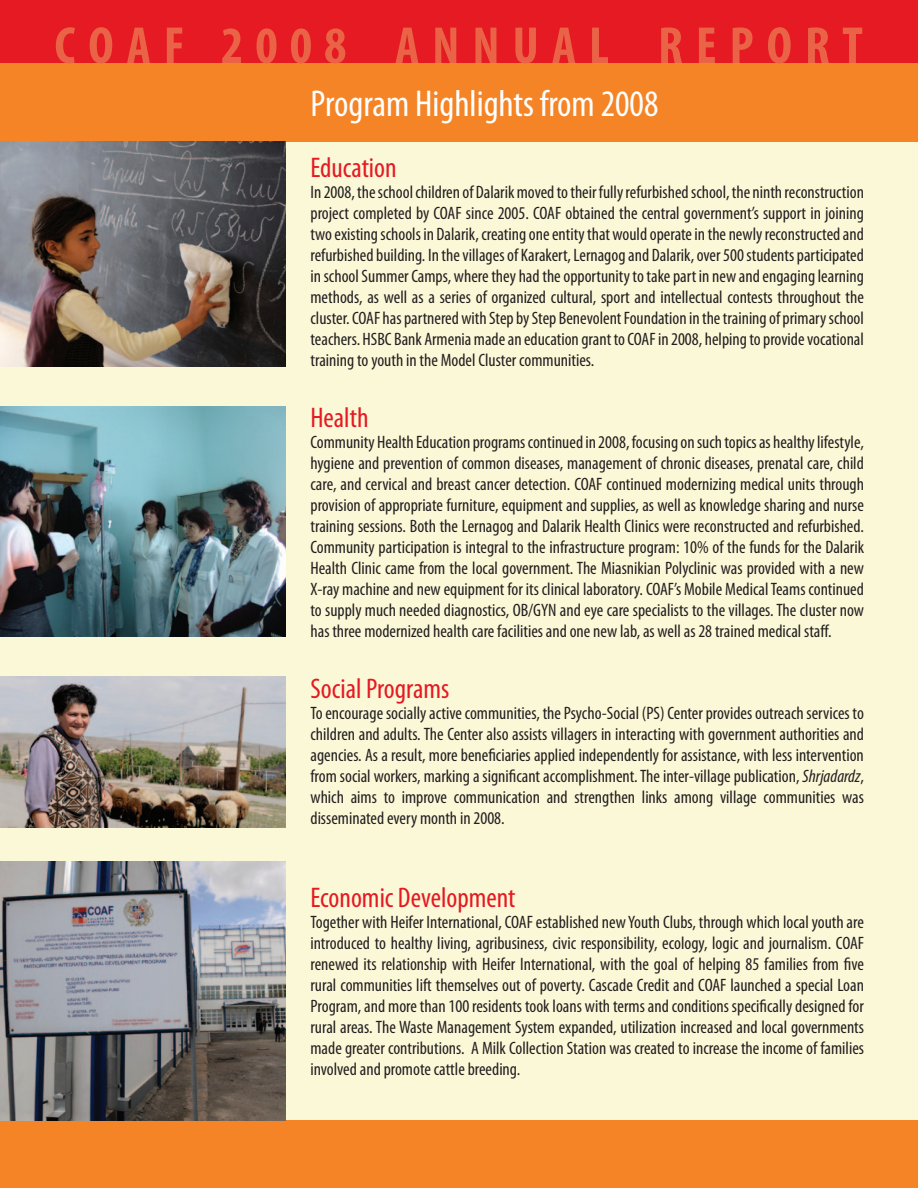
<style>
.page{position:relative;width:918px;height:1188px;background:#fbf8d8}
.page>*{position:absolute;margin:0;border:0;box-sizing:border-box;transform-origin:0 0}
.Cover_Title{font:700 condensed 52.5px "Myriad Pro";color:#ea6347}
.AR_Subhead{font:condensed 37.5px "Myriad Pro";color:#fff}
.AR_Subhead-2{font:condensed 28.5px "Myriad Pro";color:#e51a23}
.AR_-_Highlights_Body{font:condensed 18px/21px "Myriad Pro";color:#231f20;text-align:justify}
.s1{font-style:italic}
</style>
<div class="page">
<div style="left:0;top:54px;width:918px;height:88px;background:#f58427"></div>
<div style="left:0;top:1120px;width:918px;height:68px;background:#f58427"></div>
<img style="left:0;top:862px;width:286px;height:258px">
<img style="left:0;top:676px;width:286px;height:152px">
<img style="left:0;top:406px;width:286px;height:231px">
<img style="left:0;top:142px;width:286px;height:225px">
<div style="left:0;top:0;width:918px;height:63px;background:#e51a23"></div>
<p class="Cover_Title" style="left:55px;top:13px;width:810px">C O A F 2 0 0 8 A N N U A L R E P O R T</p>
<p class="AR_Subhead" style="left:310px;top:81px;width:349px">Program Highlights from 2008</p>
<p class="AR_Subhead-2" style="left:310px;top:150px;width:88px">Education</p>
<p class="AR_-_Highlights_Body" style="left:310px;top:181px;width:555px">In 2008, the school children of Dalarik moved to their fully refurbished school, the ninth reconstruction project completed by COAF since 2005. COAF obtained the central government’s support in joining two existing schools in Dalarik, creating one entity that would operate in the newly reconstructed and refurbished building. In the villages of Karakert, Lernagog and Dalarik, over 500 students participated in school Summer Camps, where they had the opportunity to take part in new and engaging learning methods, as well as a series of organized cultural, sport and intellectual contests throughout the cluster. COAF has partnered with Step by Step Benevolent Foundation in the training of primary school teachers. HSBC Bank Armenia made an education grant to COAF in 2008, helping to provide vocational training to youth in the Model Cluster communities.</p>
<p class="AR_Subhead-2" style="left:310px;top:401px;width:60px">Health</p>
<p class="AR_-_Highlights_Body" style="left:310px;top:432px;width:555px">Community Health Education programs continued in 2008, focusing on such topics as healthy lifestyle, hygiene and prevention of common diseases, management of chronic diseases, prenatal care, child care, and cervical and breast cancer detection. COAF continued modernizing medical units through provision of appropriate furniture, equipment and supplies, as well as knowledge sharing and nurse training sessions. Both the Lernagog and Dalarik Health Clinics were reconstructed and refurbished.<br>Community participation is integral to the infrastructure program: 10% of the funds for the Dalarik Health Clinic came from the local government. The Miasnikian Polyclinic was provided with a new X-ray machine and new equipment for its clinical laboratory. COAF’s Mobile Medical Teams continued to supply much needed diagnostics, OB/GYN and eye care specialists to the villages. The cluster now has three modernized health care facilities and one new lab, as well as 28 trained medical staff.</p>
<p class="AR_Subhead-2" style="left:310px;top:672px;width:140px">Social Programs</p>
<p class="AR_-_Highlights_Body" style="left:310px;top:703px;width:555px">To encourage socially active communities, the Psycho-Social (PS) Center provides outreach services to children and adults. The Center also assists villagers in interacting with government authorities and agencies. As a result, more beneficiaries applied independently for assistance, with less intervention from social workers, marking a significant accomplishment. The inter-village publication, <span class="s1">Shrjadardz</span>, which aims to improve communication and strengthen links among village communities was disseminated every month in 2008.</p>
<p class="AR_Subhead-2" style="left:310px;top:880px;width:207px">Economic Development</p>
<p class="AR_-_Highlights_Body" style="left:310px;top:911px;width:555px">Together with Heifer International, COAF established new Youth Clubs, through which local youth are introduced to healthy living, agribusiness, civic responsibility, ecology, logic and journalism. COAF renewed its relationship with Heifer International, with the goal of helping 85 families from five rural communities lift themselves out of poverty. Cascade Credit and COAF launched a special Loan Program, and more than 100 residents took loans with terms and conditions specifically designed for rural areas. The Waste Management System expanded, utilization increased and local governments made greater contributions. A Milk Collection Station was created to increase the income of families involved and promote cattle breeding.</p>
</div>
